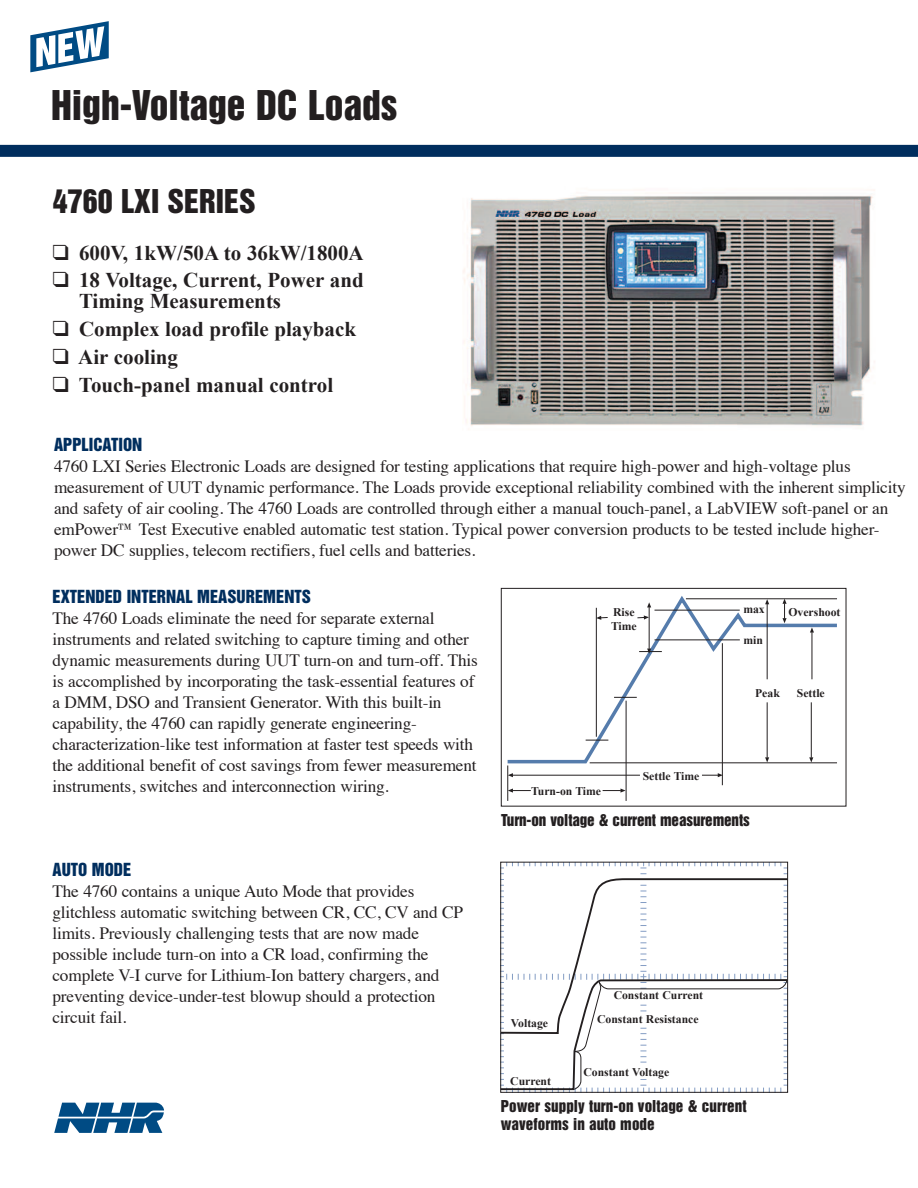
<style>
.page{position:relative;width:918px;height:1188px;background:#fff}
.page>*{position:absolute;margin:0;border:0;box-sizing:border-box;transform-origin:0 0}
.t1{font:37.5px "Helvetica Inserat";color:#231f20}
.t2{font:30px "Helvetica Inserat";color:#231f20}
.t3{font:700 21px/27.8px "Times New Roman";color:#231f20}
.t4{font:17.25px/21px "Times";letter-spacing:-.01em;color:#231f20}
.t5{font:16.5px "Helvetica Inserat";color:#002e5e}
.t6{font:15px/18px "Helvetica Inserat";letter-spacing:.005em;color:#231f20}
.t7{font:700 11.7px/14.1px "Times New Roman";color:#231f20}
.s1{font-family:"Monotype Sorts";font-weight:400}
</style>
<div class="page">
<img style="left:462px;top:144px;width:451px;height:282px">
<svg style="left:30px;top:21px;width:79px;height:51px"></svg>
<div style="left:0;top:145px;width:918px;height:12px;background:#002e5e"></div>
<svg style="left:54px;top:1103px;width:110px;height:30px"></svg>
<svg style="left:507px;top:596px;width:330px;height:169px"></svg>
<hr style="left:507px;top:766px;width:1px;height:35px;background:#231f20">
<hr style="left:626px;top:701px;width:1px;height:100px;background:#231f20">
<hr style="left:596px;top:608px;width:1px;height:129px;background:#231f20">
<svg style="left:586px;top:740px;width:22px;height:1px"></svg>
<svg style="left:614px;top:697px;width:23px;height:1px"></svg>
<hr style="left:722px;top:643px;width:1px;height:142px;background:#231f20">
<hr style="left:590px;top:763px;width:247px;height:1px;background:#231f20">
<hr style="left:686px;top:598px;width:151px;height:1px;background:#231f20">
<hr style="left:655px;top:610px;width:85px;height:1px;background:#231f20">
<hr style="left:655px;top:640px;width:85px;height:1px;background:#231f20">
<hr style="left:513px;top:775px;width:127px;height:1px;background:#231f20">
<svg style="left:508px;top:773px;width:5px;height:4px"></svg>
<svg style="left:508px;top:789px;width:23px;height:4px"></svg>
<svg style="left:603px;top:789px;width:23px;height:4px"></svg>
<svg style="left:702px;top:773px;width:21px;height:4px"></svg>
<svg style="left:637px;top:615px;width:12px;height:5px"></svg>
<svg style="left:596px;top:616px;width:12px;height:4px"></svg>
<hr style="left:767px;top:604px;width:1px;height:75px;background:#231f20">
<svg style="left:765px;top:599px;width:4px;height:5px"></svg>
<hr style="left:767px;top:702px;width:1px;height:56px;background:#231f20">
<svg style="left:765px;top:757px;width:4px;height:5px"></svg>
<hr style="left:811px;top:702px;width:1px;height:56px;background:#231f20">
<svg style="left:809px;top:757px;width:4px;height:5px"></svg>
<hr style="left:812px;top:632px;width:1px;height:47px;background:#231f20">
<svg style="left:810px;top:627px;width:4px;height:6px"></svg>
<svg style="left:783px;top:599px;width:4px;height:24px"></svg>
<hr style="left:649px;top:607px;width:1px;height:42px;background:#231f20">
<svg style="left:647px;top:602px;width:4px;height:5px"></svg>
<svg style="left:639px;top:649px;width:23px;height:5px"></svg>
<div style="left:501px;top:588px;width:345px;height:219px;border:1px solid #231f20"></div>
<svg style="left:500px;top:862px;width:289px;height:230px"></svg>
<div style="left:613px;top:991px;width:92px;height:11px;background:#fff"></div>
<div style="left:597px;top:1013px;width:91px;height:12px;background:#fff"></div>
<div style="left:586px;top:1066px;width:83px;height:12px;background:#fff"></div>
<div style="left:511px;top:1076px;width:41px;height:11px;background:#fff"></div>
<div style="left:511px;top:1019px;width:41px;height:11px;background:#fff"></div>
<h1 class="t1" style="left:51px;top:90px;width:348px">High-Voltage DC Loads</h1>
<h2 class="t2" style="left:53px;top:189px;width:205px">4760 LXI SERIES</h2>
<p class="t3" style="left:53px;top:239px;width:313px"><span class="s1">q</span> 600V, 1kW/50A to 36kW/1800A <span class="s1">q</span> 18 Voltage, Current, Power and</p>
<p class="t3" style="left:53px;top:287px;width:305px;text-indent:26px">Timing Measurements<br><span class="s1">q</span> Complex load profile playback <span class="s1">q</span> Air cooling<br><span class="s1">q</span> Touch-panel manual control</p>
<p class="t5" style="left:54px;top:438px;width:90px">APPLICATION</p>
<p class="t4" style="left:54px;top:457px;width:853px">4760 LXI Series Electronic Loads are designed for testing applications that require high-power and high-voltage plus measurement of UUT dynamic performance. The Loads provide exceptional reliability combined with the inherent simplicity and safety of air cooling. The 4760 Loads are controlled through either a manual touch-panel, a LabVIEW soft-panel or an emPower™ Test Executive enabled automatic test station. Typical power conversion products to be tested include higher&shy;power DC supplies, telecom rectifiers, fuel cells and batteries.</p>
<p class="t5" style="left:52px;top:589px;width:260px">EXTENDED INTERNAL MEASUREMENTS</p>
<p class="t4" style="left:52px;top:609px;width:427px">The 4760 Loads eliminate the need for separate external instruments and related switching to capture timing and other dynamic measurements during UUT turn-on and turn-off. This is accomplished by incorporating the task-essential features of a DMM, DSO and Transient Generator. With this built-in capability, the 4760 can rapidly generate engineering&shy;characterization-like test information at faster test speeds with the additional benefit of cost savings from fewer measurement instruments, switches and interconnection wiring.</p>
<p class="t7" style="left:743px;top:602px;width:23px">max</p>
<p class="t7" style="left:788px;top:605px;width:54px">Overshoot</p>
<p class="t7" style="left:743px;top:633px;width:21px">min</p>
<p class="t7" style="left:611px;top:605px;width:27px">Rise<br>Time</p>
<p class="t7" style="left:755px;top:686px;width:26px">Peak</p>
<p class="t7" style="left:797px;top:686px;width:29px">Settle</p>
<p class="t7" style="left:643px;top:769px;width:58px">Settle Time</p>
<p class="t7" style="left:531px;top:784px;width:72px">Turn-on Time</p>
<p class="t5" style="left:52px;top:863px;width:80px">AUTO MODE</p>
<p class="t4" style="left:52px;top:883px;width:412px">The 4760 contains a unique Auto Mode that provides glitchless automatic switching between CR, CC, CV and CP limits. Previously challenging tests that are now made possible include turn-on into a CR load, confirming the complete V-I curve for Lithium-Ion battery chargers, and preventing device-under-test blowup should a protection circuit fail.</p>
<p class="t6" style="left:501px;top:811px;width:250px">Turn-on voltage &amp; current measurements</p>
<p class="t7" style="left:511px;top:1016px;width:39px">Voltage</p>
<p class="t7" style="left:510px;top:1074px;width:42px">Current</p>
<p class="t7" style="left:597px;top:983px;width:108px;line-height:24.3px;text-indent:17px">Constant Current<br>Constant Resistance</p>
<p class="t7" style="left:583px;top:1065px;width:87px">Constant Voltage</p>
<p class="t6" style="left:501px;top:1098px;width:247px">Power supply turn-on voltage &amp; current waveforms in auto mode</p>
</div>
